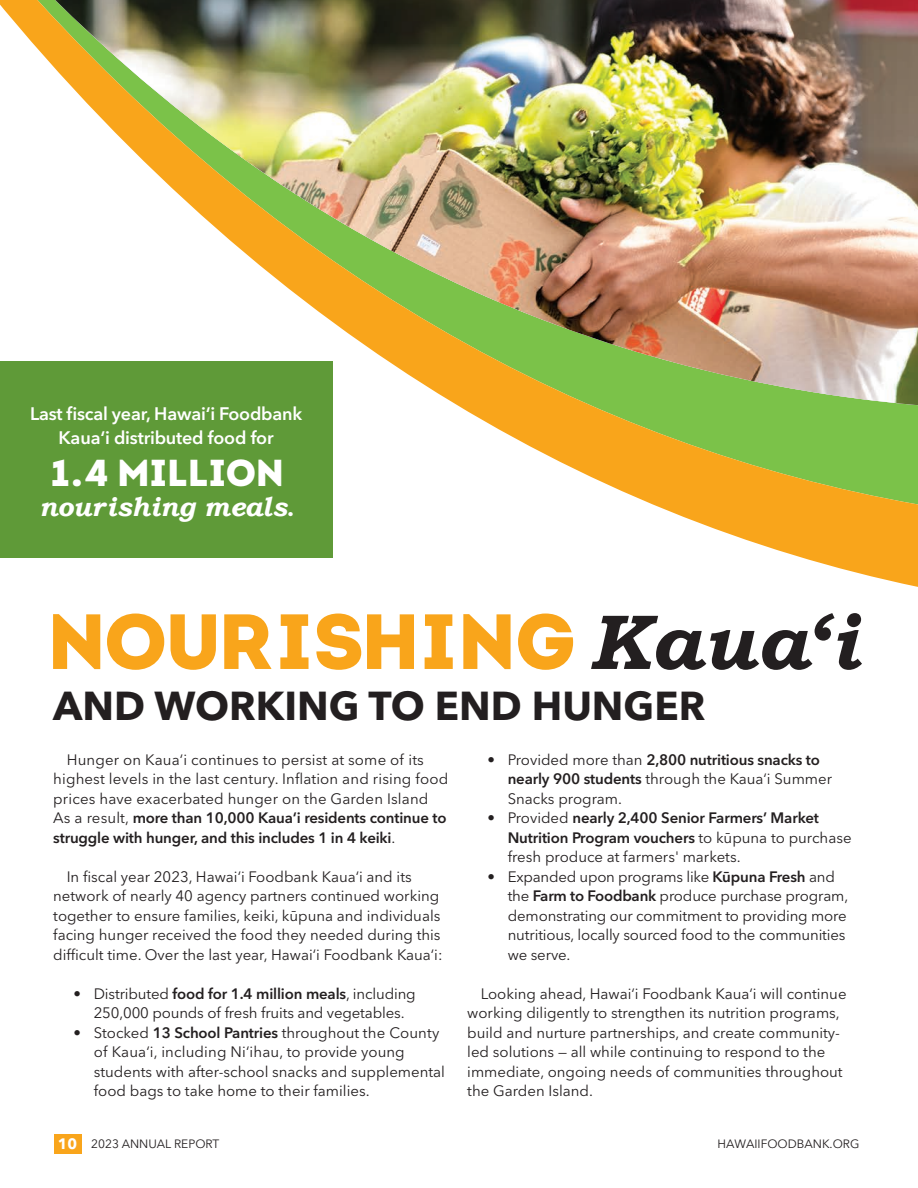
<style>
.page{position:relative;width:918px;height:1188px;background:#fff}
.page>*{position:absolute;margin:0;border:0;box-sizing:border-box;transform-origin:0 0}
.t1{font:900 78px "Intro";letter-spacing:-.015em;color:#f9a51b}
.t2{font:700 40.05px "Avenir Next LT Pro";color:#231f20}
.Small_text{font:900 37.5px "Intro";color:#fff}
.Small_text-2{font:italic 700 27px "Bookman Old Style";letter-spacing:-.01em;color:#fff}
.Small_text-3{font:600 18px/24px "Avenir Next LT Pro";letter-spacing:-.01em;color:#fff;text-align:center}
.Small_text-4{font:15px/19.5px "Avenir Next LT Pro";color:#231f20}
.t3{font:12px "Avenir Next LT Pro";color:#231f20}
.s1{font-family:"Avenir Next LT Pro";font-weight:600;font-style:normal}
.s2{font-family:"Bookman Old Style";font-weight:700;font-style:italic;color:#231f20}
.s3{font-weight:600}
.s4{font-weight:700;font-size:15px;color:#fff}
</style>
<div class="page">
<div style="left:54px;top:1134px;width:27px;height:20px;background:#f9a51b"></div>
<svg style="left:332px;top:405px;width:586px;height:182px"></svg>
<svg style="left:0;top:0;width:55px;height:69px"></svg>
<img style="left:55px;top:0;width:863px;height:405px">
<div style="left:0;top:361px;width:332px;height:197px;background:#5f9a38"></div>
<p class="Small_text-3" style="left:30px;top:401px;width:274px">Last fiscal year, Hawai‘i Foodbank<br>Kaua‘i distributed food for</p>
<p class="Small_text" style="left:48px;top:449px;width:237px">1.4 MILLION</p>
<p class="Small_text-2" style="left:39px;top:487px;width:256px">nourishing meals<span class="s1">.</span></p>
<p class="t1" style="left:47px;top:592px;width:813px">NOURISHING <span class="s2">Kaua‘i</span></p>
<p class="t2" style="left:53px;top:682px;width:654px">AND WORKING TO END HUNGER</p>
<p class="Small_text-4" style="left:53px;top:750px;width:397px;text-indent:14px">Hunger on Kaua‘i continues to persist at some of its highest levels in the last century. Inflation and rising food prices have exacerbated hunger on the Garden Island As a result, <span class="s3">more than 10,000 Kaua‘i residents continue to struggle with hunger, and this includes 1 in 4 keiki</span>.</p>
<p class="Small_text-4" style="left:53px;top:867px;width:391px;text-indent:14px">In fiscal year 2023, Hawai‘i Foodbank Kaua‘i and its network of nearly 40 agency partners continued working together to ensure families, keiki, kūpuna and individuals facing hunger received the food they needed during this difficult time. Over the last year, Hawai‘i Foodbank Kaua‘i:</p>
<p class="Small_text-4" style="left:94px;top:984px;width:323px;text-indent:-20px">• Distributed <span class="s3">food for 1.4 million meals</span>, including<br>250,000 pounds of fresh fruits and vegetables.</p>
<p class="Small_text-4" style="left:94px;top:1023px;width:353px;text-indent:-20px">• Stocked <span class="s3">13 School Pantries</span> throughout the County of Kaua‘i, including Ni‘ihau, to provide young students with after-school snacks and supplemental food bags to take home to their families.</p>
<p class="Small_text-4" style="left:508px;top:750px;width:326px;text-indent:-20px">• Provided more than <span class="s3">2,800 nutritious snacks to nearly 900 students</span> through the Kaua‘i Summer<br>Snacks program.</p>
<p class="Small_text-4" style="left:508px;top:808px;width:345px;text-indent:-20px">• Provided <span class="s3">nearly 2,400 Senior Farmers’ Market<br>Nutrition Program vouchers</span> to kūpuna to purchase fresh produce at farmers' markets.</p>
<p class="Small_text-4" style="left:508px;top:867px;width:342px;text-indent:-20px">• Expanded upon programs like <span class="s3">Kūpuna Fresh</span> and the <span class="s3">Farm to Foodbank</span> produce purchase program, demonstrating our commitment to providing more nutritious, locally sourced food to the communities we serve.</p>
<p class="Small_text-4" style="left:467px;top:984px;width:381px;text-indent:14px">Looking ahead, Hawai‘i Foodbank Kaua‘i will continue working diligently to strengthen its nutrition programs, build and nurture partnerships, and create community&shy;led solutions — all while continuing to respond to the immediate, ongoing needs of communities throughout the Garden Island.</p>
<p class="t3" style="left:58px;top:1137px;width:163px"><span class="s4">10</span> 2023 ANNUAL REPORT</p>
<p class="t3" style="left:718px;top:1137px;width:143px">HAWAIIFOODBANK.ORG</p>
</div>
